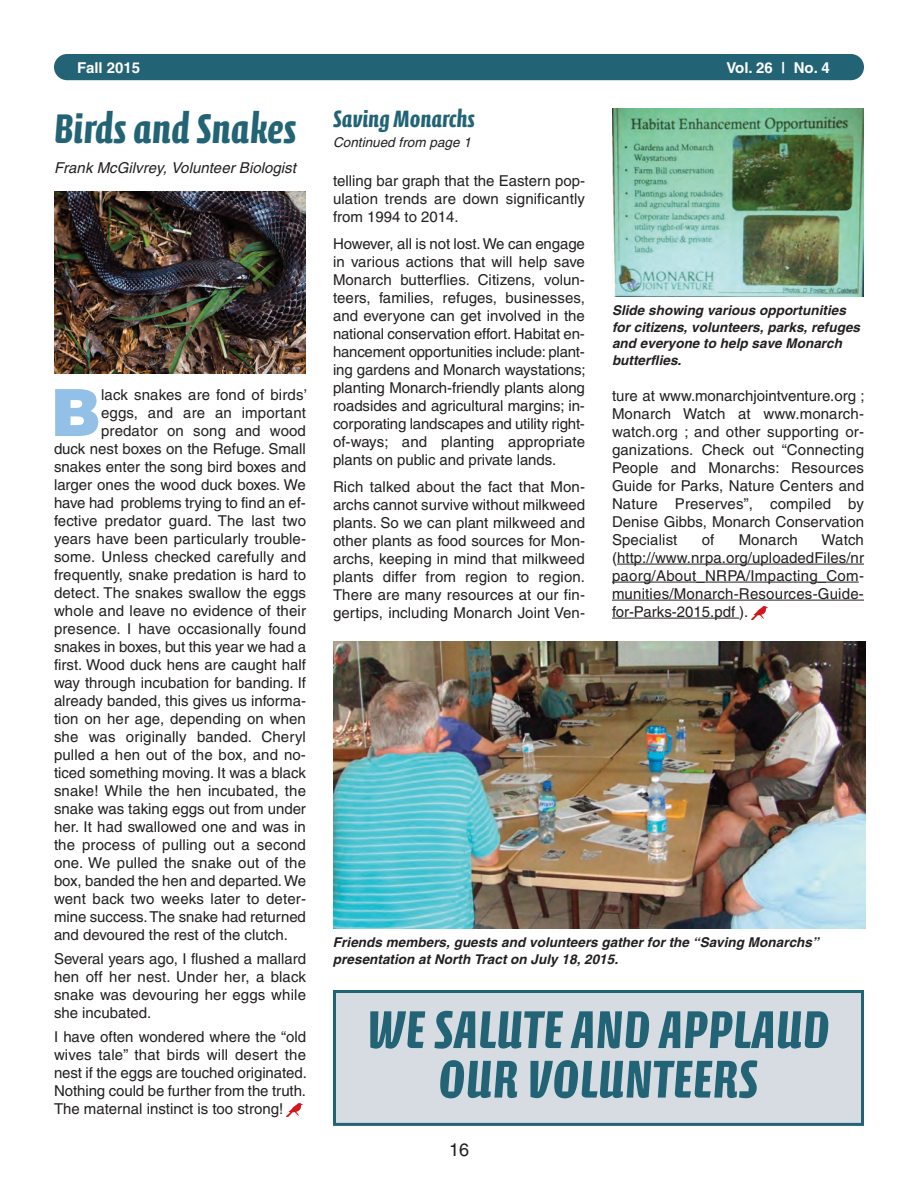
<style>
.page{position:relative;width:918px;height:1188px;background:#fff}
.page>*{position:absolute;margin:0;border:0;box-sizing:border-box;transform-origin:0 0}
.t1{font:900 65.1px "Helvetica";color:#93c0e7}
.t2{font:700 54px/49.5px "Calcite Pro";letter-spacing:.01em;color:#226475;text-align:center}
.t3{font:700 42px "Calcite Pro";color:#226475}
.t4{font:700 24px "Calcite Pro";color:#226475}
.t5{font:18px "Helvetica";color:#231f20}
.t6{font:15px/18px "Helvetica";letter-spacing:.005em;color:#231f20;text-align:justify}
.t7{font:italic 15px "Helvetica";letter-spacing:.005em;color:#231f20}
.t8{font:700 15px "Helvetica";color:#fff}
.t9{font:italic 700 13.5px/16.5px "Helvetica";letter-spacing:.005em;color:#231f20}
.t10{font:italic 13.5px "Helvetica";letter-spacing:.005em;color:#231f20}
</style>
<div class="page">
<div style="left:54px;top:54px;width:810px;height:26px;background:#226475;border-radius:13px"></div>
<svg style="left:54px;top:373px;width:252px;height:1px"></svg>
<img style="left:54px;top:191px;width:252px;height:182px">
<hr style="left:617px;top:564px;width:247px;height:1px;background:#231f20">
<hr style="left:612px;top:582px;width:247px;height:1px;background:#231f20">
<hr style="left:612px;top:600px;width:252px;height:1px;background:#231f20">
<hr style="left:612px;top:618px;width:127px;height:1px;background:#231f20">
<img style="left:333px;top:642px;width:532px;height:287px">
<img style="left:612px;top:109px;width:252px;height:187px">
<div style="left:336px;top:993px;width:525px;height:130px;background:#d6dce1"></div>
<div style="left:333px;top:990px;width:531px;height:136px;border:3px solid #226475"></div>
<img style="left:752px;top:606px;width:15px;height:13px">
<img style="left:287px;top:1103px;width:15px;height:13px">
<p class="t8" style="left:77px;top:62px;width:64px">Fall 2015</p>
<p class="t8" style="left:727px;top:62px;width:105px">Vol. 26 | No. 4</p>
<h3 class="t3" style="left:54px;top:112px;width:244px">Birds and Snakes</h3>
<p class="t7" style="left:54px;top:162px;width:243px">Frank McGilvrey, Volunteer Biologist</p>
<h3 class="t4" style="left:333px;top:109px;width:144px">Saving Monarchs</h3>
<p class="t10" style="left:333px;top:137px;width:140px">Continued from page 1</p>
<p class="t6" style="left:333px;top:173px;width:254px">telling bar graph that the Eastern pop&shy;ulation trends are down significantly from 1994 to 2014.</p>
<p class="t6" style="left:333px;top:236px;width:254px">However, all is not lost.We can engage in various actions that will help save Monarch butterflies. Citizens, volun&shy;teers, families, refuges, businesses, and everyone can get involved in the national conservation effort. Habitat en&shy;hancement opportunities include: plant&shy;ing gardens and Monarch waystations; planting Monarch-friendly plants along roadsides and agricultural margins; in&shy;corporating landscapes and utility right&shy;of-ways; and planting appropriate plants on public and private lands.</p>
<p class="t6" style="left:333px;top:479px;width:254px">Rich talked about the fact that Mon&shy;archs cannot survive without milkweed plants. So we can plant milkweed and other plants as food sources for Mon&shy;archs, keeping in mind that milkweed plants differ from region to region.<br>There are many resources at our fin&shy;gertips, including Monarch Joint Ven-</p>
<p class="t9" style="left:612px;top:304px;width:250px">Slide showing various opportunities for citizens, volunteers, parks, refuges and everyone to help save Monarch butterflies.</p>
<h1 class="t1" style="left:50px;top:375px;width:52px">B</h1>
<p class="t6" style="left:101px;top:387px;width:207px">lack snakes are fond of birds’</p>
<p class="t6" style="left:612px;top:388px;width:254px">ture at www.monarchjointventure.org ; Monarch Watch at www.monarch&shy;watch.org ; and other supporting or&shy;ganizations. Check out “Connecting People and Monarchs: Resources Guide for Parks, Nature Centers and Nature Preserves”, compiled by Denise Gibbs, Monarch Conservation Specialist</p>
<p class="t6" style="left:101px;top:405px;width:206px">eggs, and are an important</p>
<p class="t6" style="left:101px;top:423px;width:206px">predator on song and wood</p>
<p class="t6" style="left:54px;top:441px;width:253px">duck nest boxes on the Refuge. Small</p>
<p class="t6" style="left:54px;top:459px;width:254px">snakes enter the song bird boxes and</p>
<p class="t6" style="left:54px;top:477px;width:253px">larger ones the wood duck boxes. We</p>
<p class="t6" style="left:54px;top:495px;width:253px">have had problems trying to find an ef-</p>
<p class="t6" style="left:54px;top:513px;width:253px">fective predator guard. The last two</p>
<p class="t6" style="left:54px;top:531px;width:254px">years have been particularly trouble-</p>
<p class="t6" style="left:54px;top:549px;width:253px">some. Unless checked carefully and</p>
<p class="t6" style="left:54px;top:567px;width:253px">frequently, snake predation is hard to</p>
<p class="t6" style="left:54px;top:585px;width:254px">detect. The snakes swallow the eggs</p>
<p class="t6" style="left:54px;top:603px;width:254px">whole and leave no evidence of their</p>
<p class="t6" style="left:54px;top:621px;width:254px">presence. I have occasionally found</p>
<p class="t6" style="left:54px;top:639px;width:253px">snakes in boxes, but this year we had a</p>
<p class="t6" style="left:54px;top:657px;width:254px">first. Wood duck hens are caught half</p>
<p class="t6" style="left:54px;top:675px;width:253px">way through incubation for banding. If</p>
<p class="t6" style="left:54px;top:693px;width:254px">already banded, this gives us informa-</p>
<p class="t6" style="left:54px;top:711px;width:253px">tion on her age, depending on when</p>
<p class="t6" style="left:54px;top:729px;width:253px">she was originally banded. Cheryl</p>
<p class="t6" style="left:54px;top:747px;width:253px">pulled a hen out of the box, and no-</p>
<p class="t6" style="left:54px;top:765px;width:253px">ticed something moving. It was a black</p>
<p class="t6" style="left:54px;top:783px;width:254px">snake! While the hen incubated, the</p>
<p class="t6" style="left:54px;top:801px;width:253px">snake was taking eggs out from under</p>
<p class="t6" style="left:54px;top:819px;width:253px">her. It had swallowed one and was in</p>
<p class="t6" style="left:54px;top:837px;width:253px">the process of pulling out a second</p>
<p class="t6" style="left:54px;top:855px;width:254px">one. We pulled the snake out of the</p>
<p class="t6" style="left:54px;top:873px;width:254px">box, banded the hen and departed.We</p>
<p class="t6" style="left:54px;top:891px;width:254px">went back two weeks later to deter-</p>
<p class="t6" style="left:54px;top:909px;width:253px">mine success.The snake had returned</p>
<p class="t6" style="left:54px;top:927px;width:235px">and devoured the rest of the clutch.</p>
<p class="t6" style="left:54px;top:951px;width:253px">Several years ago, I flushed a mallard hen off her nest. Under her, a black snake was devouring her eggs while she incubated.</p>
<p class="t6" style="left:54px;top:1029px;width:254px">I have often wondered where the “old wives tale” that birds will desert the nest if the eggs are touched originated.<br>Nothing could be further from the truth.<br>The maternal instinct is too strong!</p>
<p class="t6" style="left:702px;top:532px;width:14px">of</p>
<p class="t6" style="left:739px;top:532px;width:61px">Monarch</p>
<p class="t6" style="left:612px;top:532px;width:254px;text-indent:210px">Watch (http://www.nrpa.org/uploadedFiles/nr paorg/About_NRPA/Impacting_Com&shy;munities/Monarch-Resources-Guide&shy;for-Parks-2015.pdf ).</p>
<p class="t9" style="left:333px;top:935px;width:487px">Friends members, guests and volunteers gather for the “Saving Monarchs” presentation at North Tract on July 18, 2015.</p>
<h2 class="t2" style="left:367px;top:1009px;width:464px">WE SALUTE AND APPLAUD<br>OUR VOLUNTEERS</h2>
<p class="t5" style="left:449px;top:1143px;width:21px">16</p>
</div>
